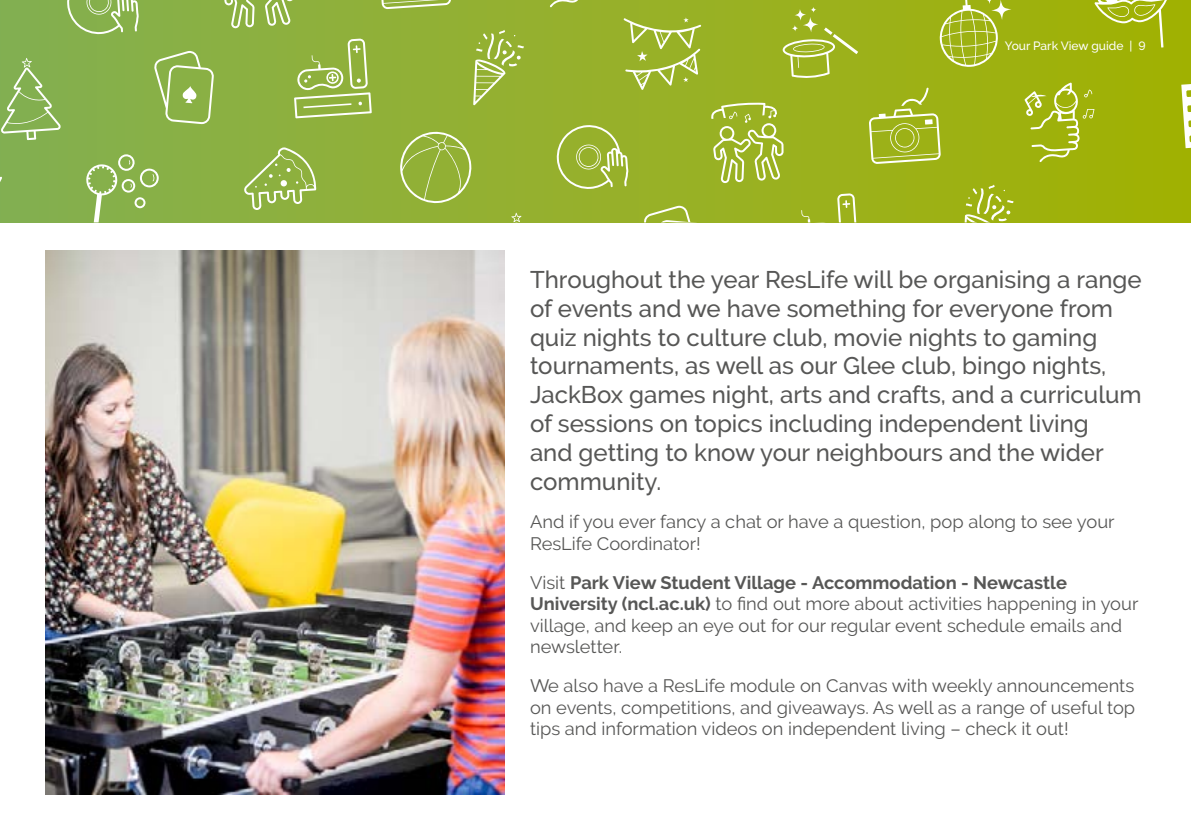
<style>
.page{position:relative;width:1191px;height:840px;background:#fff}
.page>*{position:absolute;margin:0;border:0;box-sizing:border-box;transform-origin:0 0}
.t1{font:500 24px/28.8px "Derailed";color:#575756}
.t2{font:18px/21.6px "Derailed";color:#575756}
.t3{font:500 12px "Derailed";color:#fff}
.s1{font-weight:700}
</style>
<div class="page">
<div style="left:0;top:0;width:1191px;height:222px;background:linear-gradient(to right,#85af52,#a4b103)"></div>
<svg style="left:473px;top:30px;width:51px;height:75px;background:#a4bc51"></svg>
<svg style="left:379px;top:0;width:72px;height:9px"></svg>
<svg style="left:1px;top:58px;width:60px;height:82px;background:#91b863"></svg>
<svg style="left:541px;top:0;width:49px;height:7px"></svg>
<svg style="left:223px;top:0;width:71px;height:28px;background:#a6c16b"></svg>
<svg style="left:67px;top:0;width:72px;height:35px;background:#9abd69"></svg>
<svg style="left:154px;top:51px;width:60px;height:73px;background:#9bbc62"></svg>
<svg style="left:294px;top:38px;width:78px;height:80px;background:#a1bd5c"></svg>
<svg style="left:963px;top:184px;width:50px;height:38px;background:#aebe3a"></svg>
<svg style="left:643px;top:205px;width:60px;height:17px"></svg>
<svg style="left:0;top:168px;width:2px;height:54px"></svg>
<svg style="left:490px;top:213px;width:60px;height:10px"></svg>
<svg style="left:86px;top:154px;width:73px;height:68px;background:#97ba62"></svg>
<svg style="left:399px;top:130px;width:73px;height:74px;background:#9db84b"></svg>
<svg style="left:556px;top:125px;width:72px;height:64px;background:#a6bb4b"></svg>
<svg style="left:244px;top:147px;width:72px;height:63px;background:#9cbb5a"></svg>
<svg style="left:786px;top:193px;width:71px;height:29px;background:#a3b72f"></svg>
<svg style="left:991px;top:0;width:20px;height:20px"></svg>
<svg style="left:939px;top:0;width:59px;height:68px;background:#aebe3b"></svg>
<svg style="left:803px;top:17px;width:15px;height:15px"></svg>
<svg style="left:794px;top:9px;width:12px;height:12px"></svg>
<svg style="left:810px;top:7px;width:6px;height:6px"></svg>
<svg style="left:782px;top:25px;width:76px;height:54px;background:#a9bb3c"></svg>
<svg style="left:1094px;top:0;width:73px;height:47px;background:#acbc28"></svg>
<svg style="left:1024px;top:83px;width:70px;height:79px;background:#acbc2e"></svg>
<svg style="left:868px;top:88px;width:73px;height:76px;background:#aabc38"></svg>
<svg style="left:1181px;top:70px;width:10px;height:78px"></svg>
<svg style="left:623px;top:17px;width:78px;height:73px;background:#a7bc48"></svg>
<svg style="left:710px;top:102px;width:73px;height:81px;background:#aec04f"></svg>
<img style="left:45px;top:250px;width:460px;height:544px">
<p class="t3" style="left:1005px;top:39px;width:142px">Your Park View guide | 9</p>
<p class="t1" style="left:530px;top:265px;width:613px">Throughout the year ResLife will be organising a range of events and we have something for everyone from quiz nights to culture club, movie nights to gaming tournaments, as well as our Glee club, bingo nights, JackBox games night, arts and crafts, and a curriculum of sessions on topics including independent living<br>and getting to know your neighbours and the wider community.</p>
<p class="t2" style="left:530px;top:511px;width:586px">And if you ever fancy a chat or have a question, pop along to see your<br>ResLife Coordinator!</p>
<p class="t2" style="left:530px;top:571px;width:610px">Visit <span class="s1">Park View Student Village - Accommodation - Newcastle University (ncl.ac.uk)</span> to find out more about activities happening in your village, and keep an eye out for our regular event schedule emails and newsletter.</p>
<p class="t2" style="left:530px;top:674px;width:607px;text-align:justify">We also have a ResLife module on Canvas with weekly announcements on events, competitions, and giveaways. As well as a range of useful top tips and information videos on independent living – check it out!</p>
</div>
